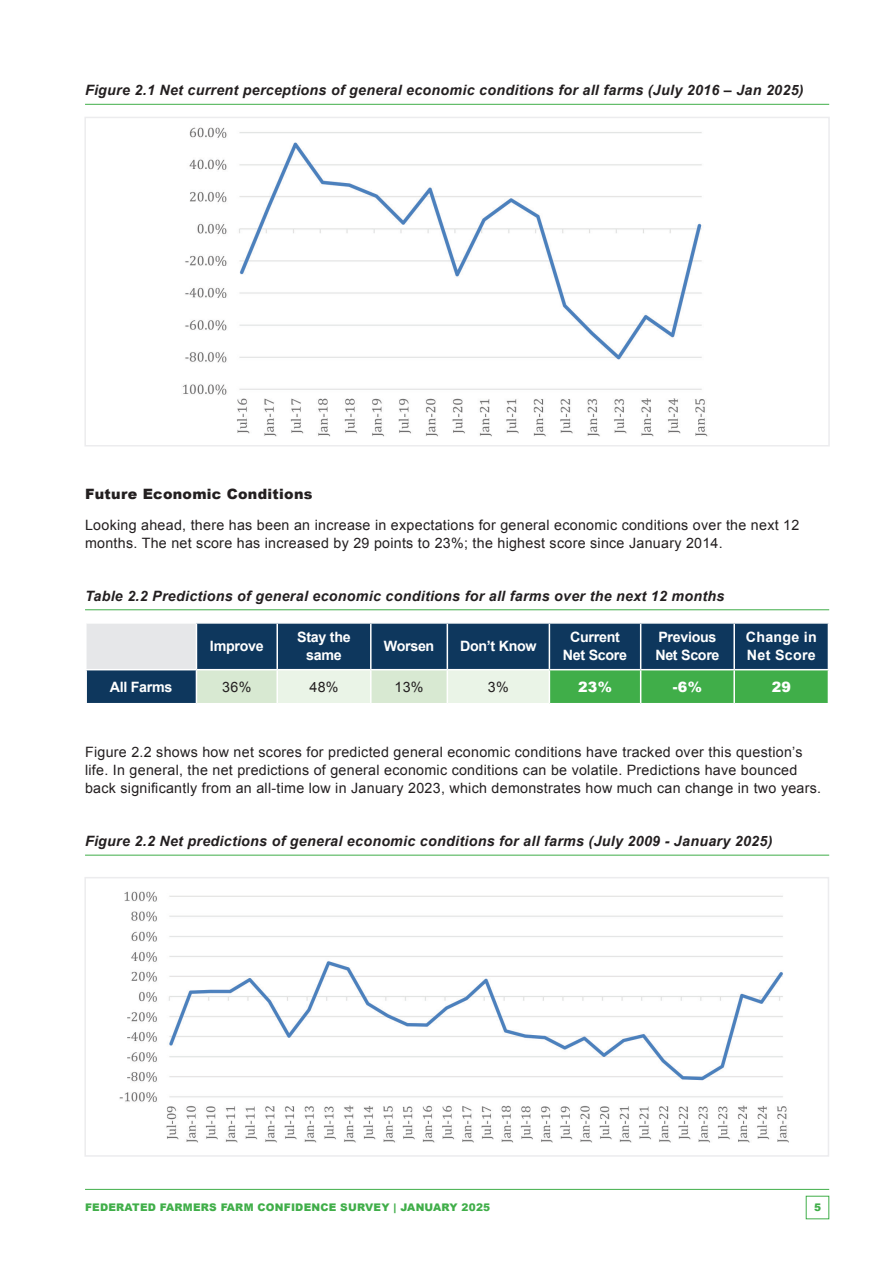
<style>
.page{position:relative;width:893px;height:1263px;background:#fff}
.page>*{position:absolute;margin:0;border:0;box-sizing:border-box;transform-origin:0 0}
.Bullet_Points{font:14.25px/18px "Arial";letter-spacing:.02em;color:#231f20}
.Table_Introduction_Underlined{font:italic 700 14.25px "Arial";letter-spacing:.02em;color:#231f20}
.t1{font:700 14.25px/18px "Arial";letter-spacing:-.02em;color:#fff;text-align:center}
.t2{font:900 14.25px "Arial";letter-spacing:.02em;color:#231f20}
.t3{font:700 14.25px/18px "Arial";letter-spacing:.02em;color:#fff}
.t4{font:900 14.25px "Arial";color:#fff}
.t5{font:900 10.5px "Arial";letter-spacing:.02em;color:#40ae49}
</style>
<div class="page">
<div style="left:806px;top:1196px;width:23px;height:23px;border:1px solid #40ae49"></div>
<hr style="left:85px;top:1189px;width:744px;height:1px;background:#40ae49">
<svg style="left:87px;top:624px;width:741px;height:79px;background:#2c4f70"></svg>
<svg style="left:197px;top:670px;width:631px;height:33px;background:#9cd39d"></svg>
<hr style="left:276px;top:624px;width:2px;height:45px;background:#fff">
<hr style="left:370px;top:624px;width:2px;height:45px;background:#fff">
<hr style="left:447px;top:624px;width:1px;height:45px;background:#fff">
<hr style="left:549px;top:624px;width:1px;height:45px;background:#fff">
<hr style="left:640px;top:624px;width:1px;height:45px;background:#fff">
<hr style="left:733px;top:624px;width:2px;height:45px;background:#fff">
<hr style="left:196px;top:669px;width:81px;height:1px;background:#fff">
<hr style="left:196px;top:670px;width:1px;height:33px;background:#fff">
<hr style="left:277px;top:669px;width:94px;height:1px;background:#fff">
<hr style="left:276px;top:670px;width:2px;height:33px;background:#fff">
<hr style="left:371px;top:669px;width:76px;height:1px;background:#fff">
<hr style="left:370px;top:670px;width:2px;height:33px;background:#fff">
<hr style="left:447px;top:669px;width:102px;height:1px;background:#fff">
<hr style="left:447px;top:670px;width:1px;height:33px;background:#fff">
<hr style="left:549px;top:669px;width:92px;height:1px;background:#fff">
<hr style="left:549px;top:670px;width:1px;height:33px;background:#fff">
<hr style="left:641px;top:669px;width:93px;height:1px;background:#fff">
<hr style="left:640px;top:670px;width:1px;height:33px;background:#fff">
<hr style="left:734px;top:669px;width:95px;height:1px;background:#fff">
<hr style="left:733px;top:670px;width:2px;height:33px;background:#fff">
<hr style="left:196px;top:624px;width:1px;height:45px;background:#fff">
<hr style="left:85px;top:669px;width:111px;height:1px;background:#fff">
<hr style="left:85px;top:609px;width:744px;height:1px;background:#40ae49">
<hr style="left:85px;top:104px;width:744px;height:1px;background:#40ae49">
<hr style="left:85px;top:855px;width:744px;height:1px;background:#40ae49">
<img style="left:182px;top:127px;width:526px;height:310px">
<div style="left:84px;top:117px;width:746px;height:329px;border:2px solid #ececee"></div>
<img style="left:119px;top:891px;width:670px;height:252px">
<div style="left:84px;top:877px;width:745px;height:280px;border:2px solid #ececee"></div>
<p class="Table_Introduction_Underlined" style="left:85px;top:81px;width:720px">Figure 2.1 Net current perceptions of general economic conditions for all farms (July 2016 – Jan 2025)</p>
<p class="t2" style="left:85px;top:484px;width:229px">Future Economic Conditions</p>
<p class="Bullet_Points" style="left:85px;top:516px;width:716px">Looking ahead, there has been an increase in expectations for general economic conditions over the next 12 months. The net score has increased by 29 points to 23%; the highest score since January 2014.</p>
<p class="Table_Introduction_Underlined" style="left:85px;top:587px;width:641px">Table 2.2 Predictions of general economic conditions for all farms over the next 12 months</p>
<p class="t1" style="left:210px;top:638px;width:55px">Improve</p>
<p class="t1" style="left:297px;top:629px;width:55px">Stay the same</p>
<p class="t1" style="left:384px;top:638px;width:52px">Worsen</p>
<p class="t1" style="left:460px;top:638px;width:78px">Don’t Know</p>
<p class="t1" style="left:563px;top:629px;width:66px">Current<br>Net Score</p>
<p class="t1" style="left:655px;top:629px;width:66px;text-align:left">Previous<br>Net Score</p>
<p class="t3" style="left:746px;top:629px;width:73px">Change in<br>Net Score</p>
<p class="t1" style="left:110px;top:678px;width:64px">All Farms</p>
<p class="Bullet_Points" style="left:222px;top:678px;width:31px">36%</p>
<p class="Bullet_Points" style="left:309px;top:678px;width:31px">48%</p>
<p class="Bullet_Points" style="left:394px;top:678px;width:31px">13%</p>
<p class="Bullet_Points" style="left:488px;top:678px;width:22px">3%</p>
<p class="t4" style="left:578px;top:676px;width:35px">23%</p>
<p class="t4" style="left:673px;top:676px;width:31px">-6%</p>
<p class="t4" style="left:772px;top:676px;width:21px">29</p>
<p class="Bullet_Points" style="left:85px;top:743px;width:738px">Figure 2.2 shows how net scores for predicted general economic conditions have tracked over this question’s life. In general, the net predictions of general economic conditions can be volatile. Predictions have bounced back significantly from an all-time low in January 2023, which demonstrates how much can change in two years.</p>
<p class="Table_Introduction_Underlined" style="left:85px;top:832px;width:689px">Figure 2.2 Net predictions of general economic conditions for all farms (July 2009 - January 2025)</p>
<p class="t5" style="left:85px;top:1199px;width:407px">FEDERATED FARMERS FARM CONFIDENCE SURVEY | JANUARY 2025</p>
<p class="t5" style="left:814px;top:1199px;width:9px">5</p>
</div>
